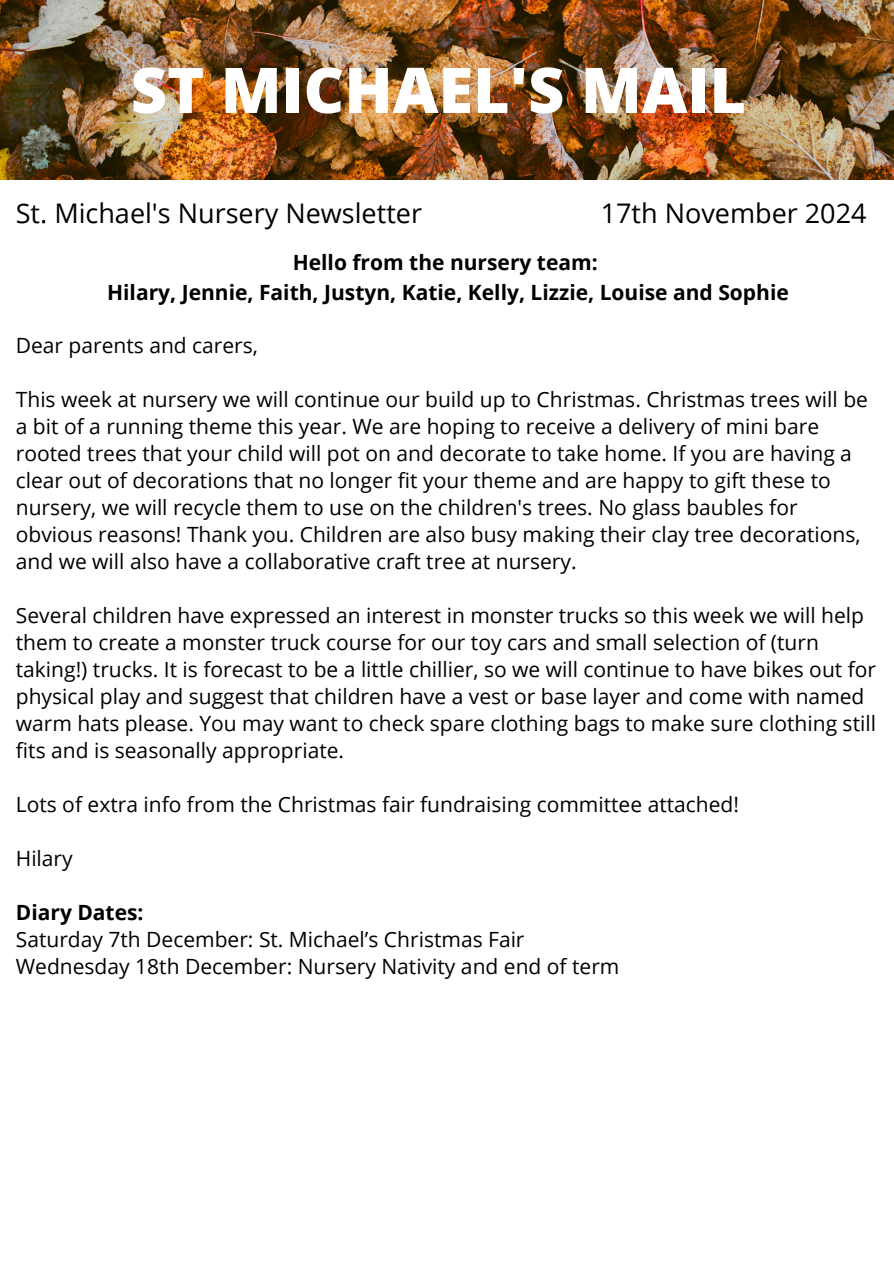
<style>
.page{position:relative;width:894px;height:1264px;background:#fff}
.page>*{position:absolute;margin:0;border:0;box-sizing:border-box;transform-origin:0 0}
.t1{font:800 63px "Open Sans";color:#fff}
.t2{font:27px "Open Sans";color:#000}
.t3{font:21px/27px "Open Sans";color:#000}
.t4{font:700 21px/29.2px "Open Sans";color:#000;text-align:center}
</style>
<div class="page">
<img style="left:0;top:0;width:893px;height:180px">
<p class="t1" style="left:131px;top:46px;width:616px">ST MICHAEL'S MAIL</p>
<p class="t2" style="left:16px;top:194px;width:407px">St. Michael's Nursery Newsletter</p>
<p class="t2" style="left:600px;top:194px;width:267px">17th November 2024</p>
<p class="t4" style="left:107px;top:248px;width:683px">Hello from the nursery team:<br>Hilary, Jennie, Faith, Justyn, Katie, Kelly, Lizzie, Louise and Sophie</p>
<h1 class="t3" style="left:16px;top:331px;width:243px">Dear parents and carers,</h1>
<h2 class="t3" style="left:16px;top:385px;width:853px">This week at nursery we will continue our build up to Christmas. Christmas trees will be a bit of a running theme this year. We are hoping to receive a delivery of mini bare rooted trees that your child will pot on and decorate to take home. If you are having a clear out of decorations that no longer fit your theme and are happy to gift these to nursery, we will recycle them to use on the children's trees. No glass baubles for obvious reasons! Thank you. Children are also busy making their clay tree decorations, and we will also have a collaborative craft tree at nursery.</h2>
<h2 class="t3" style="left:16px;top:601px;width:861px">Several children have expressed an interest in monster trucks so this week we will help them to create a monster truck course for our toy cars and small selection of (turn taking!) trucks. It is forecast to be a little chillier, so we will continue to have bikes out for physical play and suggest that children have a vest or base layer and come with named warm hats please. You may want to check spare clothing bags to make sure clothing still fits and is seasonally appropriate.</h2>
<h3 class="t3" style="left:16px;top:790px;width:724px">Lots of extra info from the Christmas fair fundraising committee attached!</h3>
<p class="t3" style="left:16px;top:844px;width:58px">Hilary</p>
<p class="t4" style="left:16px;top:897px;width:129px">Diary Dates:</p>
<p class="t3" style="left:16px;top:925px;width:510px">Saturday 7th December: St. Michael’s Christmas Fair</p>
<p class="t3" style="left:16px;top:952px;width:605px">Wednesday 18th December: Nursery Nativity and end of term</p>
</div>
